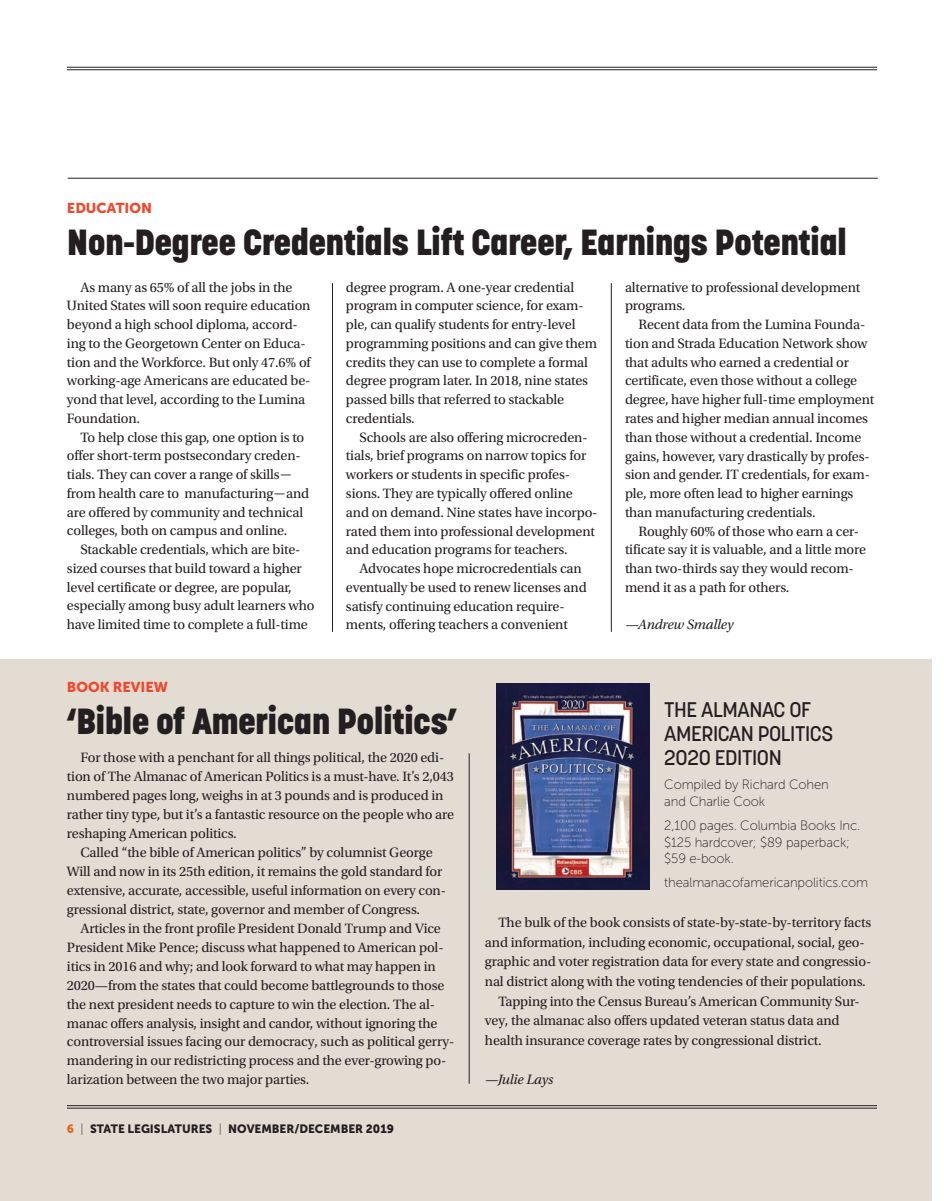
<style>
.page{position:relative;width:944px;height:1201px;background:#fff}
.page>*{position:absolute;margin:0;border:0;box-sizing:border-box;transform-origin:0 0}
.Trends_Hed{font:800 36px "Korolev";letter-spacing:-.02em;color:#231f20}
.Graphic_Hed{font:500 21px/24px "Korolev";letter-spacing:-.02em;color:#231f20}
.Body_Copy{font:14.25px/18.8px "Utopia Std";letter-spacing:-.01em;color:#231f20}
.Byline_-_shirt_tail{font:italic 14.25px "Utopia Std";letter-spacing:-.01em;color:#231f20}
.Label{font:14.25px "Museo Sans 900";color:#ef482d}
.Graphic_Chatter{font:13.5px/16.5px "Museo Sans 100";letter-spacing:-.01em;color:#231f20}
.t1{font:12px "Museo Sans 900";color:#231f20}
.s1{font-family:"Museo Sans 300"}
.s2{color:#dd6726}
.s3{font-family:"Museo Sans 100"}
</style>
<div class="page">
<hr style="left:67px;top:67px;width:810px;height:1px;background:#231f20">
<hr style="left:67px;top:69px;width:810px;height:1px;background:#231f20">
<hr style="left:332px;top:283px;width:1px;height:349px;background:#231f20">
<hr style="left:611px;top:283px;width:1px;height:349px;background:#231f20">
<hr style="left:68px;top:178px;width:810px;height:1px;background:#231f20">
<div style="left:0;top:660px;width:931px;height:540px;background:#e3dcd3"></div>
<img style="left:497px;top:683px;width:152px;height:206px">
<hr style="left:469px;top:753px;width:1px;height:330px;background:#231f20">
<hr style="left:67px;top:1105px;width:810px;height:1px;background:#231f20">
<hr style="left:67px;top:1107px;width:810px;height:1px;background:#231f20">
<p class="Label" style="left:67px;top:200px;width:87px">EDUCATION</p>
<p class="Trends_Hed" style="left:67px;top:219px;width:782px">Non-Degree Credentials Lift Career, Earnings Potential</p>
<p class="Body_Copy" style="left:67px;top:278px;width:245px;text-indent:13px">As many as 65% of all the jobs in the United States will soon require education beyond a high school diploma, accord&shy;ing to the Georgetown Center on Educa&shy;tion and the Workforce. But only 47.6% of working-age Americans are educated be&shy;yond that level, according to the Lumina Foundation.</p>
<p class="Body_Copy" style="left:67px;top:428px;width:244px;text-indent:13px">To help close this gap, one option is to offer short-term postsecondary creden&shy;tials. They can cover a range of skills<span class="s1">— </span>from health care to manufacturing<span class="s1">—</span>and are offered by community and technical colleges, both on campus and online.</p>
<p class="Body_Copy" style="left:67px;top:540px;width:249px;text-indent:13px">Stackable credentials, which are bite&shy;sized courses that build toward a higher level certificate or degree, are popular, especially among busy adult learners who have limited time to complete a full-time</p>
<p class="Body_Copy" style="left:346px;top:278px;width:253px">degree program. A one-year credential program in computer science, for exam&shy;ple, can qualify students for entry-level programming positions and can give them credits they can use to complete a formal degree program later. In 2018, nine states passed bills that referred to stackable credentials.</p>
<p class="Body_Copy" style="left:346px;top:428px;width:253px;text-indent:13px">Schools are also offering microcreden&shy;tials, brief programs on narrow topics for workers or students in specific profes&shy;sions. They are typically offered online and on demand. Nine states have incorpo&shy;rated them into professional development and education programs for teachers.</p>
<p class="Body_Copy" style="left:346px;top:559px;width:242px;text-indent:13px">Advocates hope microcredentials can eventually be used to renew licenses and satisfy continuing education require&shy;ments, offering teachers a convenient</p>
<p class="Body_Copy" style="left:625px;top:278px;width:237px">alternative to professional development programs.</p>
<p class="Body_Copy" style="left:625px;top:315px;width:251px;text-indent:13px">Recent data from the Lumina Founda&shy;tion and Strada Education Network show that adults who earned a credential or certificate, even those without a college degree, have higher full-time employment rates and higher median annual incomes than those without a credential. Income gains, however, vary drastically by profes&shy;sion and gender. IT credentials, for exam&shy;ple, more often lead to higher earnings than manufacturing credentials.</p>
<p class="Body_Copy" style="left:625px;top:522px;width:243px;text-indent:13px">Roughly 60% of those who earn a cer&shy;tificate say it is valuable, and a little more than two-thirds say they would recom&shy;mend it as a path for others.</p>
<p class="Byline_-_shirt_tail" style="left:625px;top:617px;width:110px">—Andrew Smalley</p>
<p class="Label" style="left:67px;top:678px;width:103px">BOOK REVIEW</p>
<p class="Trends_Hed" style="left:67px;top:698px;width:392px">‘Bible of American Politics’</p>
<p class="Body_Copy" style="left:67px;top:748px;width:389px;text-indent:13px">For those with a penchant for all things political, the 2020 edi&shy;tion of The Almanac of American Politics is a must-have. It’s 2,043 numbered pages long, weighs in at 3 pounds and is produced in rather tiny type, but it’s a fantastic resource on the people who are reshaping American politics.</p>
<p class="Body_Copy" style="left:67px;top:843px;width:381px;text-indent:13px">Called “the bible of American politics” by columnist George Will and now in its 25th edition, it remains the gold standard for extensive, accurate, accessible, useful information on every con&shy;gressional district, state, governor and member of Congress.</p>
<p class="Body_Copy" style="left:67px;top:918px;width:389px;text-indent:13px">Articles in the front profile President Donald Trump and Vice President Mike Pence; discuss what happened to American pol&shy;itics in 2016 and why; and look forward to what may happen in 2020—from the states that could become battlegrounds to those the next president needs to capture to win the election. The al&shy;manac offers analysis, insight and candor, without ignoring the controversial issues facing our democracy, such as political gerry&shy;mandering in our redistricting process and the ever-growing po&shy;larization between the two major parties.</p>
<p class="Body_Copy" style="left:485px;top:912px;width:388px;line-height:19.6px;text-indent:13px">The bulk of the book consists of state-by-state-by-territory facts and information, including economic, occupational, social, geo&shy;graphic and voter registration data for every state and congressio&shy;nal district along with the voting tendencies of their populations.</p>
<p class="Graphic_Hed" style="left:664px;top:698px;width:171px">THE ALMANAC OF<br>AMERICAN POLITICS<br>2020 EDITION</p>
<p class="Graphic_Chatter" style="left:664px;top:776px;width:166px">Compiled by Richard Cohen and Charlie Cook</p>
<p class="Graphic_Chatter" style="left:664px;top:817px;width:198px">2,100 pages. Columbia Books Inc. $125 hardcover; $89 paperback; $59 e-book.</p>
<p class="Graphic_Chatter" style="left:664px;top:874px;width:205px">thealmanacofamericanpolitics.com</p>
<p class="Body_Copy" style="left:485px;top:991px;width:376px;line-height:19.6px;text-indent:13px">Tapping into the Census Bureau’s American Community Sur&shy;vey, the almanac also offers updated veteran status data and health insurance coverage rates by congressional district.</p>
<p class="Byline_-_shirt_tail" style="left:485px;top:1071px;width:70px">—Julie Lays</p>
<p class="t1" style="left:67px;top:1121px;width:329px"><span class="s2">6</span> <span class="s3">|</span> STATE LEGISLATURES <span class="s3">|</span> NOVEMBER/DECEMBER 2019</p>
</div>
